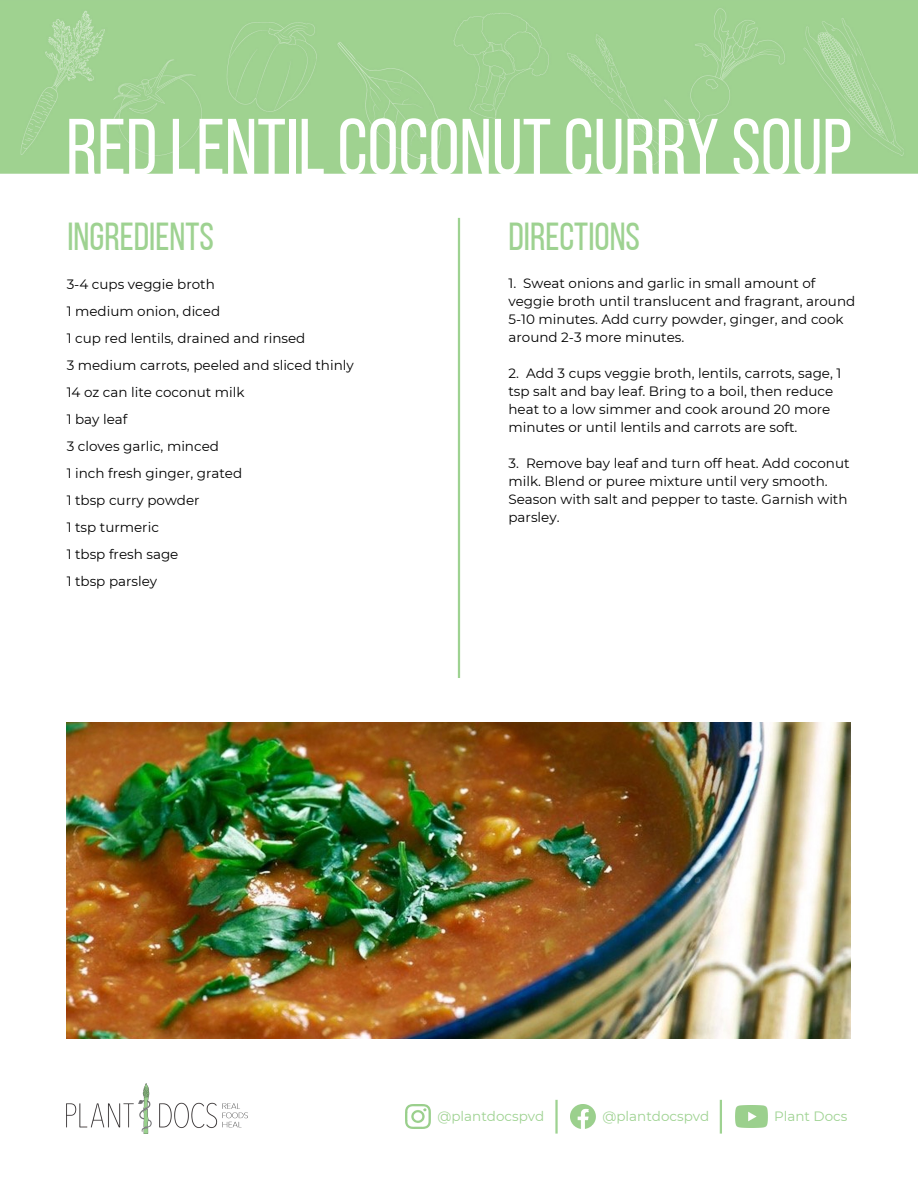
<style>
.page{position:relative;width:918px;height:1188px;background:#fff}
.page>*{position:absolute;margin:0;border:0;box-sizing:border-box;transform-origin:0 0}
.t1{font:79.35px "Bebas Neue";color:#fff}
.t2{font:39px "Bebas Neue";color:#9ed291}
.t3{font:13.5px/27px "Montserrat";color:#000}
.t4{font:13.5px "Montserrat";color:#9ed291}
</style>
<div class="page">
<div style="left:0;top:0;width:918px;height:174px;background:#9fd290"></div>
<img style="left:67px;top:1083px;width:181px;height:51px">
<img style="left:406px;top:1104px;width:24px;height:25px">
<img style="left:571px;top:1104px;width:24px;height:25px">
<img style="left:735px;top:1105px;width:33px;height:23px">
<hr style="left:555px;top:1100px;width:3px;height:34px;background:#9ed291">
<hr style="left:720px;top:1100px;width:2px;height:34px;background:#9ed291">
<hr style="left:458px;top:218px;width:2px;height:460px;background:#9ed291">
<img style="left:67px;top:723px;width:784px;height:316px">
<h1 class="t1" style="left:66px;top:115px;width:787px">REDLENTILCOCONUTCURRY SOUP</h1>
<h2 class="t2" style="left:67px;top:220px;width:148px">INGREDIENTS</h2>
<p class="t3" style="left:67px;top:270px;width:289px">3-4 cups veggie broth<br>1 medium onion, diced<br>1 cup red lentils, drained and rinsed<br>3 medium carrots, peeled and sliced thinly<br>14 oz can lite coconut milk<br>1 bay leaf<br>3 cloves garlic, minced<br>1 inch fresh ginger, grated<br>1 tbsp curry powder<br>1 tsp turmeric<br>1 tbsp fresh sage<br>1 tbsp parsley</p>
<h2 class="t2" style="left:508px;top:221px;width:133px">DIRECTIONS</h2>
<p class="t3" style="left:508px;top:274px;width:348px;line-height:18px">1. Sweat onions and garlic in small amount of veggie broth until translucent and fragrant, around 5-10 minutes. Add curry powder, ginger, and cook around 2-3 more minutes.</p>
<p class="t3" style="left:508px;top:364px;width:334px;line-height:18px">2. Add 3 cups veggie broth, lentils, carrots, sage, 1 tsp salt and bay leaf. Bring to a boil, then reduce heat to a low simmer and cook around 20 more minutes or until lentils and carrots are soft.</p>
<p class="t3" style="left:508px;top:454px;width:343px;line-height:18px">3. Remove bay leaf and turn off heat. Add coconut milk. Blend or puree mixture until very smooth.<br>Season with salt and pepper to taste. Garnish with parsley.</p>
<p class="t4" style="left:438px;top:1108px;width:108px">@plantdocspvd</p>
<p class="t4" style="left:603px;top:1108px;width:108px">@plantdocspvd</p>
<p class="t4" style="left:774px;top:1108px;width:75px">Plant Docs</p>
</div>
